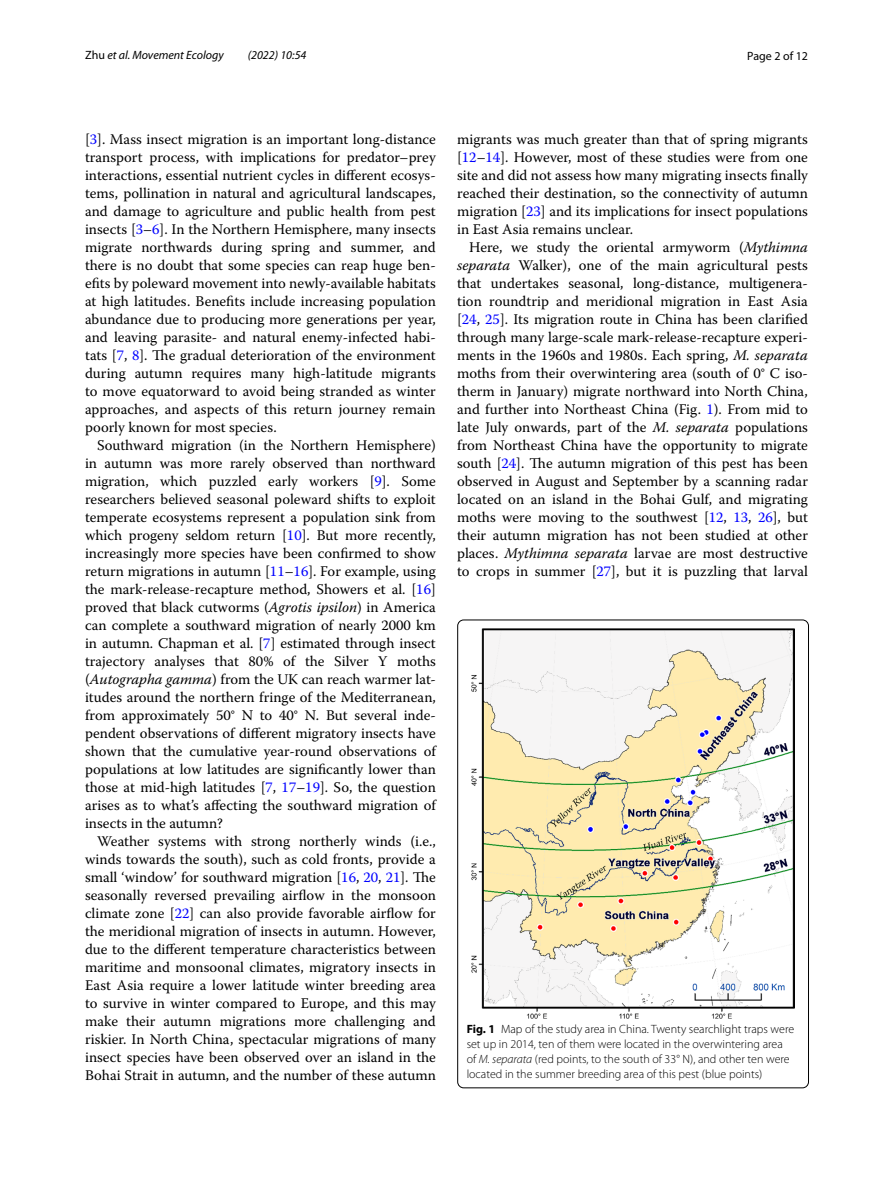
<style>
.page{position:relative;width:893px;height:1187px;background:#fff}
.page>*{position:absolute;margin:0;border:0;box-sizing:border-box;transform-origin:0 0}
.t1{font:14.7px/18px "Warnock Pro";color:#000;text-align:justify}
.t2{font:300 12px/15px "Myriad Pro";color:#000}
.t3{font:italic 12px "Myriad Pro";color:#000}
.t4{font:12px "Myriad Pro";color:#000}
.s1{font-style:normal}
.s2{color:#00f}
.s3{font-style:italic}
.s4{font-weight:700}
</style>
<div class="page">
<img style="left:471px;top:629px;width:324px;height:389px">
<p class="t3" style="left:85px;top:48px;width:140px"><span class="s1">Zhu</span> et al. Movement Ecology</p>
<p class="t3" style="left:248px;top:48px;width:60px">(2022) 10:54</p>
<p class="t4" style="left:747px;top:48px;width:62px">Page 2 of 12</p>
<p class="t1" style="left:85px;top:130px;width:352px">[<span class="s2">3</span>]. Mass insect migration is an important long-distance transport process, with implications for predator–prey interactions, essential nutrient cycles in different ecosys&shy;tems, pollination in natural and agricultural landscapes, and damage to agriculture and public health from pest insects [<span class="s2">3</span>–<span class="s2">6</span>]. In the Northern Hemisphere, many insects migrate northwards during spring and summer, and there is no doubt that some species can reap huge ben&shy;efits by poleward movement into newly-available habitats at high latitudes. Benefits include increasing population abundance due to producing more generations per year, and leaving parasite- and natural enemy-infected habi&shy;tats [<span class="s2">7</span>, <span class="s2">8</span>]. The gradual deterioration of the environment during autumn requires many high-latitude migrants to move equatorward to avoid being stranded as winter approaches, and aspects of this return journey remain poorly known for most species.</p>
<p class="t1" style="left:85px;top:436px;width:352px;text-indent:12px">Southward migration (in the Northern Hemisphere) in autumn was more rarely observed than northward migration, which puzzled early workers [<span class="s2">9</span>]. Some researchers believed seasonal poleward shifts to exploit temperate ecosystems represent a population sink from which progeny seldom return [<span class="s2">10</span>]. But more recently, increasingly more species have been confirmed to show return migrations in autumn [<span class="s2">11</span>–<span class="s2">16</span>]. For example, using the mark-release-recapture method, Showers et al. [<span class="s2">16</span>] proved that black cutworms (<span class="s3">Agrotis ipsilon</span>) in America can complete a southward migration of nearly 2000 km in autumn. Chapman et al. [<span class="s2">7</span>] estimated through insect trajectory analyses that 80% of the Silver Y moths (<span class="s3">Autographa gamma</span>) from the UK can reach warmer lat&shy;itudes around the northern fringe of the Mediterranean, from approximately 50° N to 40° N. But several inde&shy;pendent observations of different migratory insects have shown that the cumulative year-round observations of populations at low latitudes are significantly lower than those at mid-high latitudes [<span class="s2">7</span>, <span class="s2">17</span>–<span class="s2">19</span>]. So, the question arises as to what’s affecting the southward migration of insects in the autumn?</p>
<p class="t1" style="left:85px;top:832px;width:352px;text-indent:12px">Weather systems with strong northerly winds (i.e., winds towards the south), such as cold fronts, provide a small ‘window’ for southward migration [<span class="s2">16</span>, <span class="s2">20</span>, <span class="s2">21</span>]. The seasonally reversed prevailing airflow in the monsoon climate zone [<span class="s2">22</span>] can also provide favorable airflow for the meridional migration of insects in autumn. However, due to the different temperature characteristics between maritime and monsoonal climates, migratory insects in East Asia require a lower latitude winter breeding area to survive in winter compared to Europe, and this may make their autumn migrations more challenging and riskier. In North China, spectacular migrations of many insect species have been observed over an island in the Bohai Strait in autumn, and the number of these autumn</p>
<p class="t1" style="left:457px;top:129px;width:352px">migrants was much greater than that of spring migrants [<span class="s2">12</span>–<span class="s2">14</span>]. However, most of these studies were from one site and did not assess how many migrating insects finally reached their destination, so the connectivity of autumn migration [<span class="s2">23</span>] and its implications for insect populations in East Asia remains unclear.</p>
<p class="t1" style="left:457px;top:237px;width:352px;text-indent:12px">Here, we study the oriental armyworm (<span class="s3">Mythimna separata</span> Walker), one of the main agricultural pests that undertakes seasonal, long-distance, multigenera&shy;tion roundtrip and meridional migration in East Asia [<span class="s2">24</span>, <span class="s2">25</span>]. Its migration route in China has been clarified through many large-scale mark-release-recapture experi&shy;ments in the 1960s and 1980s. Each spring, <span class="s3">M. separata </span>moths from their overwintering area (south of 0° C iso&shy;therm in January) migrate northward into North China, and further into Northeast China (Fig. <span class="s2">1</span>). From mid to late July onwards, part of the <span class="s3">M. separata</span> populations from Northeast China have the opportunity to migrate south [<span class="s2">24</span>]. The autumn migration of this pest has been observed in August and September by a scanning radar located on an island in the Bohai Gulf, and migrating moths were moving to the southwest [<span class="s2">12</span>, <span class="s2">13</span>, <span class="s2">26</span>], but their autumn migration has not been studied at other places. <span class="s3">Mythimna separata</span> larvae are most destructive to crops in summer [<span class="s2">27</span>], but it is puzzling that larval</p>
<p class="t2" style="left:467px;top:1021px;width:329px"><span class="s4">Fig. 1</span> Map of the study area in China. Twenty searchlight traps were set up in 2014, ten of them were located in the overwintering area of <span class="s3">M. separata</span> (red points, to the south of 33° N), and other ten were located in the summer breeding area of this pest (blue points)</p>
</div>
